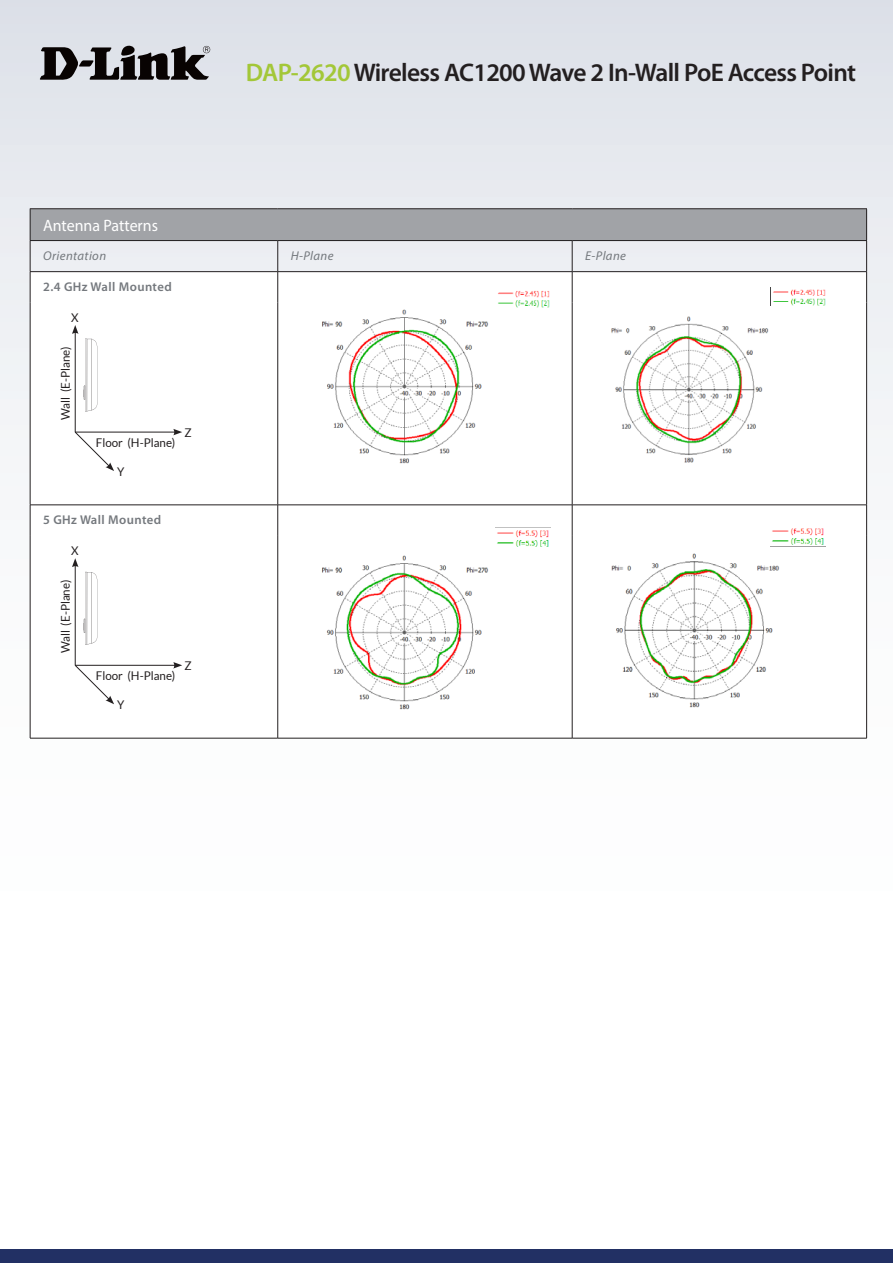
<style>
.page{position:relative;width:893px;height:1263px;background:#fff}
.page>*{position:absolute;margin:0;border:0;box-sizing:border-box;transform-origin:0 0}
.t1{font:600 25.5px "Myriad Pro";letter-spacing:-.025em;color:#231f20}
.Spec_Section_Header{font:16.5px "Myriad Pro";color:#fff}
.Spec_Category{font:600 12.75px "Myriad Pro";letter-spacing:.03em;color:#74787d}
.Spec_Category-2{font:italic 12.75px "Myriad Pro";letter-spacing:.03em;color:#74787d}
.t2{font:12px "Lato";color:#231f20}
.s1{color:#a3c738}
</style>
<div class="page">
<div style="left:0;top:0;width:893px;height:1084px;background:linear-gradient(to bottom,#e3e6ec,#fff)"></div>
<div style="left:0;top:1249px;width:893px;height:14px;background:#223064"></div>
<svg style="left:40px;top:46px;width:170px;height:34px;background:#6a696c"></svg>
<div style="left:30px;top:209px;width:837px;height:32px;background:#a1a3a7"></div>
<svg style="left:31px;top:272px;width:835px;height:466px"></svg>
<hr style="left:866px;top:272px;width:1px;height:31px;background:#231f20">
<hr style="left:866px;top:303px;width:1px;height:202px;background:#231f20">
<hr style="left:866px;top:241px;width:1px;height:30px;background:#231f20">
<hr style="left:30px;top:271px;width:248px;height:1px;background:#231f20">
<hr style="left:278px;top:271px;width:294px;height:1px;background:#231f20">
<hr style="left:572px;top:271px;width:295px;height:1px;background:#231f20">
<hr style="left:30px;top:505px;width:248px;height:1px;background:#231f20">
<hr style="left:278px;top:505px;width:294px;height:1px;background:#231f20">
<hr style="left:572px;top:505px;width:295px;height:1px;background:#231f20">
<hr style="left:866px;top:505px;width:1px;height:31px;background:#231f20">
<hr style="left:866px;top:536px;width:1px;height:202px;background:#231f20">
<hr style="left:30px;top:738px;width:248px;height:1px;background:#231f20">
<hr style="left:278px;top:738px;width:294px;height:1px;background:#231f20">
<hr style="left:572px;top:738px;width:295px;height:1px;background:#231f20">
<hr style="left:30px;top:241px;width:1px;height:30px;background:#231f20">
<hr style="left:30px;top:272px;width:1px;height:31px;background:#231f20">
<hr style="left:30px;top:303px;width:1px;height:202px;background:#231f20">
<hr style="left:30px;top:505px;width:1px;height:31px;background:#231f20">
<hr style="left:30px;top:536px;width:1px;height:202px;background:#231f20">
<hr style="left:277px;top:241px;width:1px;height:30px;background:#231f20">
<hr style="left:572px;top:241px;width:1px;height:30px;background:#231f20">
<hr style="left:277px;top:272px;width:1px;height:31px;background:#231f20">
<hr style="left:572px;top:272px;width:1px;height:31px;background:#231f20">
<hr style="left:277px;top:303px;width:1px;height:202px;background:#231f20">
<hr style="left:572px;top:303px;width:1px;height:202px;background:#231f20">
<hr style="left:277px;top:505px;width:1px;height:31px;background:#231f20">
<hr style="left:572px;top:505px;width:1px;height:31px;background:#231f20">
<hr style="left:277px;top:536px;width:1px;height:202px;background:#231f20">
<hr style="left:572px;top:536px;width:1px;height:202px;background:#231f20">
<hr style="left:30px;top:208px;width:248px;height:1px;background:#231f20">
<hr style="left:30px;top:209px;width:1px;height:31px;background:#231f20">
<hr style="left:278px;top:208px;width:294px;height:1px;background:#231f20">
<hr style="left:572px;top:208px;width:295px;height:1px;background:#231f20">
<hr style="left:866px;top:209px;width:1px;height:31px;background:#231f20">
<hr style="left:30px;top:240px;width:248px;height:1px;background:#231f20">
<hr style="left:278px;top:240px;width:294px;height:1px;background:#231f20">
<hr style="left:572px;top:240px;width:295px;height:1px;background:#231f20">
<svg style="left:84px;top:339px;width:14px;height:72px"></svg>
<hr style="left:75px;top:332px;width:1px;height:100px;background:#231f20">
<svg style="left:72px;top:325px;width:6px;height:9px"></svg>
<hr style="left:75px;top:432px;width:101px;height:1px;background:#231f20">
<svg style="left:173px;top:429px;width:9px;height:6px"></svg>
<svg style="left:75px;top:431px;width:39px;height:40px"></svg>
<hr style="left:85px;top:572px;width:2px;height:73px;background:#231f20">
<svg style="left:84px;top:572px;width:14px;height:72px"></svg>
<hr style="left:75px;top:565px;width:1px;height:100px;background:#231f20">
<svg style="left:72px;top:558px;width:6px;height:9px"></svg>
<hr style="left:75px;top:665px;width:101px;height:1px;background:#231f20">
<svg style="left:173px;top:662px;width:9px;height:6px"></svg>
<svg style="left:75px;top:665px;width:39px;height:39px"></svg>
<img style="left:317px;top:302px;width:173px;height:163px">
<img style="left:497px;top:289px;width:54px;height:19px">
<img style="left:607px;top:312px;width:163px;height:151px">
<img style="left:771px;top:287px;width:55px;height:19px">
<img style="left:318px;top:548px;width:171px;height:163px">
<img style="left:495px;top:528px;width:55px;height:20px">
<img style="left:770px;top:526px;width:55px;height:20px">
<img style="left:607px;top:551px;width:173px;height:158px">
<h1 class="t1" style="left:246px;top:56px;width:612px"><span class="s1">DAP-2620</span> Wireless AC1200 Wave 2 In-Wall PoE Access Point</h1>
<p class="Spec_Section_Header" style="left:43px;top:215px;width:116px">Antenna Patterns</p>
<p class="Spec_Category-2" style="left:43px;top:248px;width:64px">Orientation</p>
<p class="Spec_Category-2" style="left:291px;top:248px;width:44px">H-Plane</p>
<p class="Spec_Category-2" style="left:585px;top:248px;width:42px">E-Plane</p>
<p class="Spec_Category" style="left:43px;top:279px;width:130px">2.4 GHz Wall Mounted</p>
<p class="t2" style="left:71px;top:311px;width:9px">X</p>
<p class="t2" style="left:59px;top:420px;width:75px;rotate:-90deg">Wall (E-Plane)</p>
<p class="t2" style="left:96px;top:436px;width:81px">Floor (H-Plane)</p>
<p class="t2" style="left:117px;top:465px;width:9px">Y</p>
<p class="t2" style="left:184px;top:426px;width:9px">Z</p>
<p class="Spec_Category" style="left:43px;top:512px;width:119px">5 GHz Wall Mounted</p>
<p class="t2" style="left:71px;top:544px;width:9px">X</p>
<p class="t2" style="left:59px;top:653px;width:75px;rotate:-90deg">Wall (E-Plane)</p>
<p class="t2" style="left:96px;top:669px;width:81px">Floor (H-Plane)</p>
<p class="t2" style="left:117px;top:698px;width:9px">Y</p>
<p class="t2" style="left:184px;top:659px;width:9px">Z</p>
</div>
